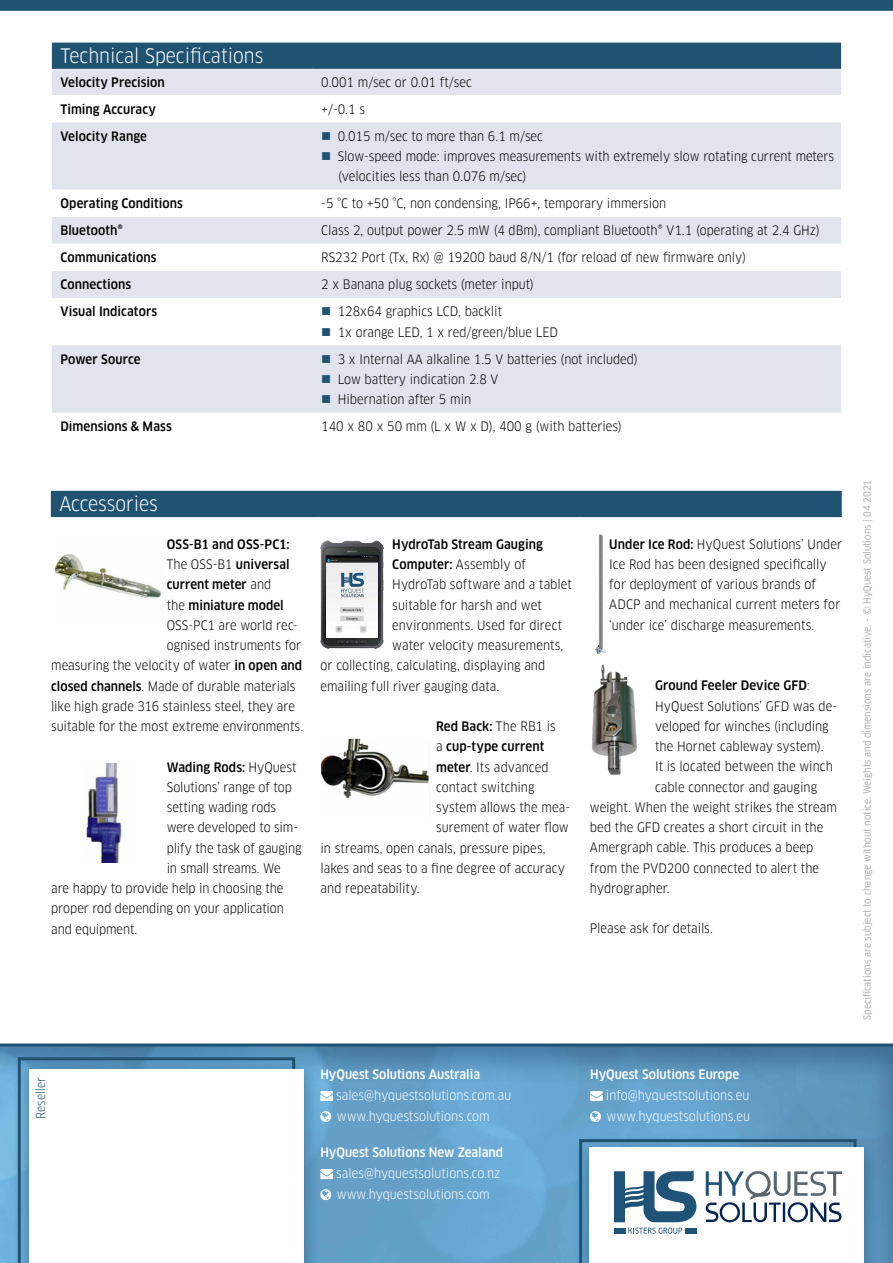
<style>
.page{position:relative;width:893px;height:1263px;background:#fff}
.page>*{position:absolute;margin:0;border:0;box-sizing:border-box;transform-origin:0 0}
.t1{font:condensed 19.5px "Clan OT";color:#fff}
.t2{font:condensed 12.75px/20.2px "Clan OT";color:#000}
.t3{font:500 condensed 12.75px "Clan OT";letter-spacing:.005em;color:#000}
.t4{font:condensed 12.75px/21px "Clan OT";color:#fff}
.t5{font:500 condensed 12.75px "Clan OT";color:#fff}
.t6{font:condensed 12px "Clan OT";letter-spacing:.005em;color:#205372}
.t7{font:9.75px "Clan OT Narrow News";color:#b3b2b2}
.s1{font-weight:500}
.s2{font-weight:400}
</style>
<div class="page">
<div style="left:0;top:1043px;width:893px;height:220px;background:#205372;opacity:.4"></div>
<div style="left:10px;top:1054px;width:312px;height:209px;background:#205372;opacity:.7"></div>
<div style="left:29px;top:1069px;width:274px;height:194px;background:#fff"></div>
<div style="left:0;top:0;width:893px;height:11px;background:#205372"></div>
<hr style="left:0;top:1043px;width:893px;height:3px;background:#205372">
<div style="left:571px;top:1133px;width:312px;height:130px;background:#205372;opacity:.7"></div>
<div style="left:590px;top:1147px;width:274px;height:116px;background:#fff"></div>
<svg style="left:579px;top:1139px;width:277px;height:124px"></svg>
<svg style="left:590px;top:1091px;width:13px;height:10px"></svg>
<svg style="left:590px;top:1111px;width:11px;height:11px"></svg>
<svg style="left:320px;top:1091px;width:13px;height:10px"></svg>
<svg style="left:320px;top:1111px;width:11px;height:11px"></svg>
<svg style="left:320px;top:1169px;width:13px;height:10px"></svg>
<svg style="left:320px;top:1189px;width:11px;height:11px"></svg>
<div style="left:52px;top:43px;width:789px;height:24px;background:#205372"></div>
<div style="left:52px;top:69px;width:789px;height:26px;background:#e2e4ed"></div>
<svg style="left:52px;top:122px;width:789px;height:291px;fill:#e2e4ed"></svg>
<hr style="left:52px;top:67px;width:261px;height:2px;background:#205372">
<hr style="left:313px;top:67px;width:528px;height:2px;background:#205372">
<div style="left:51px;top:491px;width:791px;height:25px;background:#205372"></div>
<hr style="left:51px;top:516px;width:268px;height:1px;background:#205372">
<hr style="left:319px;top:516px;width:261px;height:1px;background:#205372">
<hr style="left:580px;top:516px;width:262px;height:1px;background:#205372">
<img style="left:56px;top:554px;width:106px;height:45px">
<img style="left:82px;top:763px;width:40px;height:99px">
<img style="left:595px;top:535px;width:10px;height:118px">
<img style="left:322px;top:739px;width:107px;height:60px">
<img style="left:320px;top:540px;width:64px;height:109px">
<img style="left:591px;top:664px;width:46px;height:111px">
<svg style="left:322px;top:132px;width:8px;height:8px"></svg>
<svg style="left:322px;top:152px;width:8px;height:8px"></svg>
<svg style="left:322px;top:308px;width:8px;height:7px"></svg>
<svg style="left:322px;top:328px;width:8px;height:8px"></svg>
<svg style="left:322px;top:355px;width:8px;height:8px"></svg>
<svg style="left:322px;top:375px;width:8px;height:8px"></svg>
<svg style="left:322px;top:395px;width:8px;height:8px"></svg>
<h1 class="t1" style="left:60px;top:44px;width:204px">Technical Specifications</h1>
<p class="t3" style="left:60px;top:75px;width:106px">Velocity Precision</p>
<p class="t2" style="left:321px;top:72px;width:152px">0.001 m/sec or 0.01 ft/sec</p>
<p class="t3" style="left:60px;top:102px;width:97px">Timing Accuracy</p>
<p class="t2" style="left:321px;top:99px;width:45px">+/-0.1 s</p>
<p class="t3" style="left:60px;top:129px;width:88px">Velocity Range</p>
<p class="t2" style="left:338px;top:126px;width:498px">0.015 m/sec to more than 6.1 m/sec<br>Slow-speed mode: improves measurements with extremely slow rotating current meters (velocities less than 0.076 m/sec)</p>
<p class="t3" style="left:60px;top:196px;width:124px">Operating Conditions</p>
<p class="t2" style="left:321px;top:193px;width:347px">-5 °C to +50 °C, non condensing, IP66+, temporary immersion</p>
<p class="t3" style="left:60px;top:223px;width:64px">Bluetooth®</p>
<p class="t2" style="left:321px;top:220px;width:500px">Class 2, output power 2.5 mW (4 dBm), compliant Bluetooth® V1.1 (operating at 2.4 GHz)</p>
<p class="t3" style="left:60px;top:250px;width:98px">Communications</p>
<p class="t2" style="left:321px;top:248px;width:426px">RS232 Port (Tx, Rx) @ 19200 baud 8/N/1 (for reload of new firmware only)</p>
<p class="t3" style="left:60px;top:277px;width:72px">Connections</p>
<p class="t2" style="left:321px;top:275px;width:214px">2 x Banana plug sockets (meter input)</p>
<p class="t3" style="left:60px;top:304px;width:98px">Visual Indicators</p>
<p class="t2" style="left:338px;top:302px;width:222px">128x64 graphics LCD, backlit<br>1x orange LED, 1 x red/green/blue LED</p>
<p class="t3" style="left:60px;top:352px;width:82px">Power Source</p>
<p class="t2" style="left:338px;top:349px;width:302px">3 x Internal AA alkaline 1.5 V batteries (not included)<br>Low battery indication 2.8 V<br>Hibernation after 5 min</p>
<p class="t3" style="left:60px;top:419px;width:113px">Dimensions &amp; Mass</p>
<p class="t2" style="left:321px;top:416px;width:302px">140 x 80 x 50 mm (L x W x D), 400 g (with batteries)</p>
<h1 class="t1" style="left:59px;top:492px;width:100px">Accessories</h1>
<p class="t3" style="left:167px;top:537px;width:124px">OSS-B1 and OSS-PC1:</p>
<p class="t2" style="left:167px;top:554px;width:125px">The OSS-B1 <span class="s1">universal</span></p>
<p class="t3" style="left:167px;top:577px;width:106px">current meter <span class="s2">and</span></p>
<p class="t3" style="left:167px;top:597px;width:119px"><span class="s2">the</span> miniature model</p>
<p class="t2" style="left:167px;top:615px;width:132px">OSS-PC1 are world rec-</p>
<p class="t2" style="left:167px;top:635px;width:136px">ognised instruments for</p>
<p class="t2" style="left:51px;top:655px;width:252px">measuring the velocity of water <span class="s1">in open and</span></p>
<p class="t2" style="left:51px;top:676px;width:246px"><span class="s1">closed channels</span>. Made of durable materials</p>
<p class="t2" style="left:51px;top:696px;width:245px">like high grade 316 stainless steel, they are</p>
<p class="t2" style="left:51px;top:716px;width:254px">suitable for the most extreme environments.</p>
<p class="t3" style="left:167px;top:759px;width:131px">Wading Rods: <span class="s2">HyQuest</span></p>
<p class="t2" style="left:167px;top:777px;width:127px">Solutions’ range of top</p>
<p class="t2" style="left:167px;top:797px;width:111px">setting wading rods</p>
<p class="t2" style="left:167px;top:817px;width:133px">were developed to sim-</p>
<p class="t2" style="left:167px;top:838px;width:136px">plify the task of gauging</p>
<p class="t2" style="left:167px;top:858px;width:116px">in small streams. We</p>
<p class="t2" style="left:51px;top:878px;width:234px">are happy to provide help in choosing the</p>
<p class="t2" style="left:51px;top:898px;width:234px">proper rod depending on your application</p>
<p class="t2" style="left:51px;top:919px;width:88px">and equipment.</p>
<p class="t3" style="left:392px;top:537px;width:152px">HydroTab Stream Gauging</p>
<p class="t2" style="left:392px;top:554px;width:135px"><span class="s1">Computer:</span> Assembly of</p>
<p class="t2" style="left:392px;top:574px;width:181px">HydroTab software and a tablet</p>
<p class="t2" style="left:392px;top:595px;width:151px">suitable for harsh and wet</p>
<p class="t2" style="left:392px;top:615px;width:171px">environments. Used for direct</p>
<p class="t2" style="left:392px;top:635px;width:173px">water velocity measurements,</p>
<p class="t2" style="left:320px;top:655px;width:226px">or collecting, calculating, displaying and</p>
<p class="t2" style="left:320px;top:676px;width:180px">emailing full river gauging data.</p>
<p class="t3" style="left:436px;top:719px;width:121px">Red Back: <span class="s2">The RB1 is</span></p>
<p class="t3" style="left:436px;top:739px;width:110px"><span class="s2">a</span> cup-type current</p>
<p class="t2" style="left:436px;top:757px;width:114px"><span class="s1">meter</span>. Its advanced</p>
<p class="t2" style="left:436px;top:777px;width:100px">contact switching</p>
<p class="t2" style="left:436px;top:797px;width:136px">system allows the mea-</p>
<p class="t2" style="left:436px;top:817px;width:134px">surement of water flow</p>
<p class="t2" style="left:320px;top:838px;width:227px">in streams, open canals, pressure pipes,</p>
<p class="t2" style="left:320px;top:858px;width:246px">lakes and seas to a fine degree of accuracy</p>
<p class="t2" style="left:320px;top:878px;width:101px">and repeatability.</p>
<p class="t2" style="left:609px;top:534px;width:234px"><span class="s1">Under Ice Rod:</span> HyQuest Solutions’ Under Ice Rod has been designed specifically for deployment of various brands of ADCP and mechanical current meters for ‘under ice’ discharge measurements.</p>
<p class="t3" style="left:655px;top:678px;width:156px">Ground Feeler Device GFD<span class="s2">:</span></p>
<p class="t2" style="left:655px;top:696px;width:184px">HyQuest Solutions’ GFD was de-</p>
<p class="t2" style="left:655px;top:716px;width:175px">veloped for winches (including</p>
<p class="t2" style="left:655px;top:736px;width:170px">the Hornet cableway system).</p>
<p class="t2" style="left:655px;top:757px;width:179px">It is located between the winch</p>
<p class="t2" style="left:655px;top:777px;width:164px">cable connector and gauging</p>
<p class="t2" style="left:590px;top:797px;width:248px">weight. When the weight strikes the stream</p>
<p class="t2" style="left:590px;top:817px;width:235px">bed the GFD creates a short circuit in the</p>
<p class="t2" style="left:590px;top:838px;width:225px">Amergraph cable. This produces a beep</p>
<p class="t2" style="left:590px;top:858px;width:231px">from the PVD200 connected to alert the</p>
<p class="t2" style="left:590px;top:878px;width:81px">hydrographer.</p>
<p class="t2" style="left:590px;top:919px;width:125px">Please ask for details.</p>
<p class="t6" style="left:34px;top:1119px;width:44px;rotate:-90deg">Reseller</p>
<p class="t5" style="left:320px;top:1067px;width:161px">HyQuest Solutions Australia</p>
<p class="t4" style="left:336px;top:1085px;width:177px">sales@hyquestsolutions.com.au www.hyquestsolutions.com</p>
<p class="t5" style="left:320px;top:1145px;width:184px">HyQuest Solutions New Zealand</p>
<p class="t4" style="left:336px;top:1163px;width:166px">sales@hyquestsolutions.co.nz www.hyquestsolutions.com</p>
<p class="t5" style="left:590px;top:1067px;width:151px">HyQuest Solutions Europe</p>
<p class="t4" style="left:606px;top:1085px;width:146px">info@hyquestsolutions.eu www.hyquestsolutions.eu</p>
<p class="t7" style="left:861px;top:1020px;width:542px;rotate:-90deg">Specifications are subject to change without notice. Weights and dimensions are indicative. - © HyQuest Solutions | 04.2021</p>
</div>
